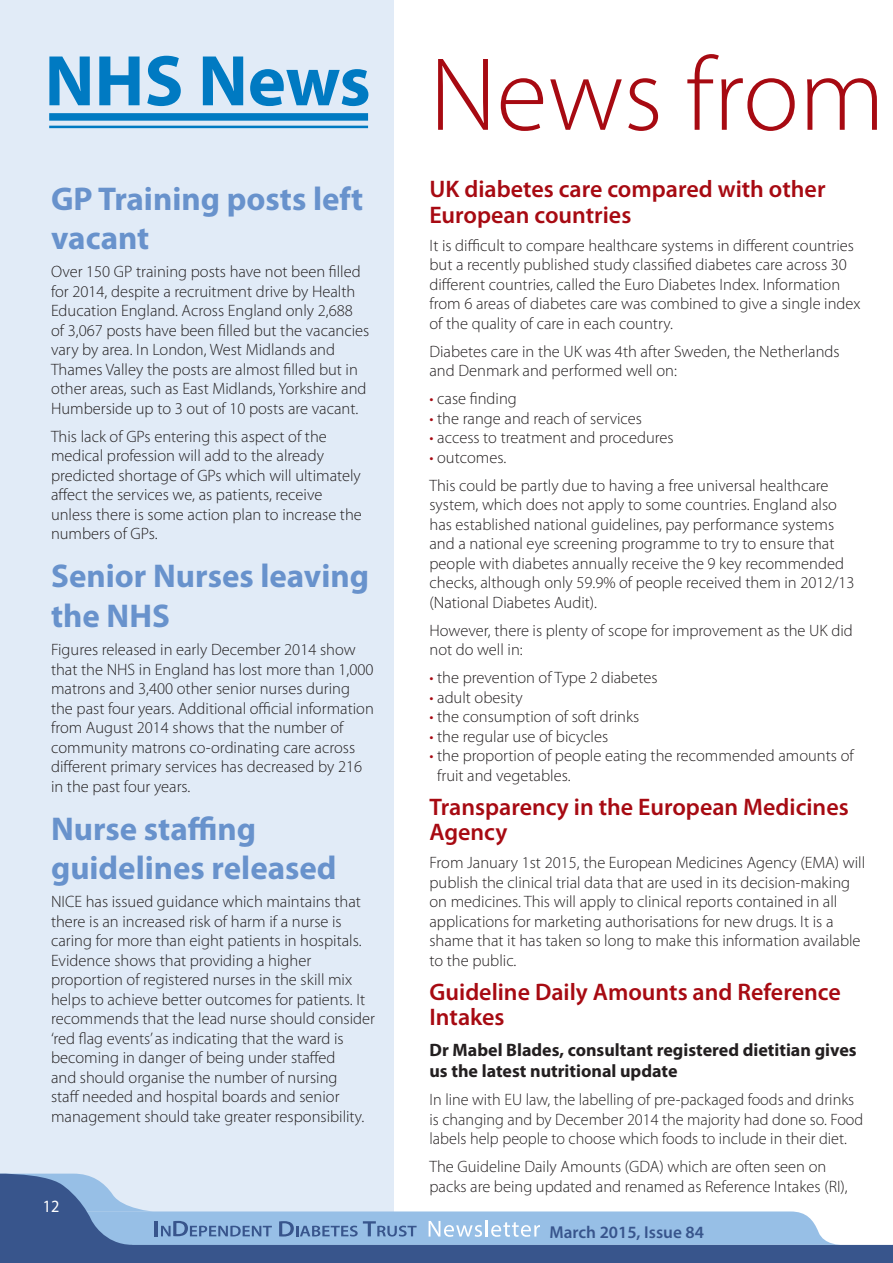
<style>
.page{position:relative;width:893px;height:1263px;background:#fff}
.page>*{position:absolute;margin:0;border:0;box-sizing:border-box;transform-origin:0 0}
.t1{font:300 105px "Myriad Pro";color:#a70a12}
.t2{font:700 72.3px "Myriad Pro";letter-spacing:-.005em;color:#007ac2}
.t3{font:700 33px/39.6px "Myriad Pro";color:#6892cc}
.t4{font:600 24px/25.5px "Myriad Pro";color:#a70a12}
.t5{font:700 18px/21.6px "Myriad Pro";color:#231f20}
.t6{font:600 17.25px "Myriad Pro";color:#38558c}
.t7{font:17.25px "Myriad Pro";color:#fff;scale:.94 1}
.t8{font:300 16.5px/19.5px "Myriad Pro";color:#231f20}
.s1{color:#a70a12}
</style>
<div class="page">
<div style="left:0;top:0;width:393px;height:1233px;background:#e1ebf7"></div>
<svg style="left:0;top:1171px;width:892px;height:92px;fill:#38558c"></svg>
<svg style="left:892px;top:1244px;width:1px;height:19px"></svg>
<svg style="left:0;top:1173px;width:841px;height:72px"></svg>
<div style="left:49px;top:113px;width:319px;height:8px;background:#007ac2"></div>
<hr style="left:49px;top:126px;width:319px;height:2px;background:#007ac2">
<h2 class="t2" style="left:45px;top:34px;width:327px">NHS News</h2>
<h3 class="t3" style="left:51px;top:178px;width:314px">GP Training posts left vacant</h3>
<p class="t8" style="left:51px;top:262px;width:320px">Over 150 GP training posts have not been filled for 2014, despite a recruitment drive by Health Education England. Across England only 2,688 of 3,067 posts have been filled but the vacancies vary by area. In London, West Midlands and Thames Valley the posts are almost filled but in other areas, such as East Midlands, Yorkshire and Humberside up to 3 out of 10 posts are vacant.</p>
<p class="t8" style="left:51px;top:426px;width:312px">This lack of GPs entering this aspect of the medical profession will add to the already predicted shortage of GPs which will ultimately affect the services we, as patients, receive unless there is some action plan to increase the numbers of GPs.</p>
<h3 class="t3" style="left:51px;top:555px;width:320px">Senior Nurses leaving the NHS</h3>
<p class="t8" style="left:51px;top:640px;width:324px">Figures released in early December 2014 show that the NHS in England has lost more than 1,000 matrons and 3,400 other senior nurses during the past four years. Additional official information from August 2014 shows that the number of community matrons co-ordinating care across different primary services has decreased by 216 in the past four years.</p>
<h3 class="t3" style="left:51px;top:808px;width:287px">Nurse staffing guidelines released</h3>
<p class="t8" style="left:51px;top:892px;width:326px">NICE has issued guidance which maintains that there is an increased risk of harm if a nurse is caring for more than eight patients in hospitals.<br>Evidence shows that providing a higher proportion of registered nurses in the skill mix helps to achieve better outcomes for patients. It recommends that the lead nurse should consider ‘red flag events’ as indicating that the ward is becoming in danger of being under staffed<br>and should organise the number of nursing<br>staff needed and hospital boards and senior management should take greater responsibility.</p>
<p class="t7" style="left:43px;top:1196px;width:19px">12</p>
<h1 class="t1" style="left:429px;top:32px;width:457px">News from</h1>
<h3 class="t4" style="left:429px;top:176px;width:398px">UK diabetes care compared with other<br>European countries</h3>
<p class="t8" style="left:429px;top:235px;width:433px">It is difficult to compare healthcare systems in different countries but a recently published study classified diabetes care across 30 different countries, called the Euro Diabetes Index. Information from 6 areas of diabetes care was combined to give a single index of the quality of care in each country.</p>
<p class="t8" style="left:429px;top:341px;width:412px">Diabetes care in the UK was 4th after Sweden, the Netherlands and Denmark and performed well on:</p>
<p class="t8" style="left:429px;top:389px;width:89px"><span class="s1">•</span> case finding</p>
<p class="t8" style="left:429px;top:408px;width:214px"><span class="s1">•</span> the range and reach of services</p>
<p class="t8" style="left:429px;top:428px;width:246px"><span class="s1">•</span> access to treatment and procedures</p>
<p class="t8" style="left:429px;top:443px;width:401px;line-height:28px"><span class="s1">•</span> outcomes.<br>This could be partly due to having a free universal healthcare</p>
<p class="t8" style="left:429px;top:495px;width:427px">system, which does not apply to some countries. England also has established national guidelines, pay performance systems and a national eye screening programme to try to ensure that people with diabetes annually receive the 9 key recommended checks, although only 59.9% of people received them in 2012/13 (National Diabetes Audit).</p>
<p class="t8" style="left:429px;top:620px;width:425px">However, there is plenty of scope for improvement as the UK did not do well in:</p>
<p class="t8" style="left:429px;top:668px;width:230px"><span class="s1">•</span> the prevention of Type 2 diabetes</p>
<p class="t8" style="left:429px;top:687px;width:95px"><span class="s1">•</span> adult obesity</p>
<p class="t8" style="left:429px;top:707px;width:211px"><span class="s1">•</span> the consumption of soft drinks</p>
<p class="t8" style="left:429px;top:726px;width:180px"><span class="s1">•</span> the regular use of bicycles</p>
<p class="t8" style="left:437px;top:746px;width:418px;text-indent:-8px"><span class="s1">•</span> the proportion of people eating the recommended amounts of fruit and vegetables.</p>
<h3 class="t4" style="left:429px;top:793px;width:421px">Transparency in the European Medicines<br>Agency</h3>
<p class="t8" style="left:429px;top:853px;width:437px">From January 1st 2015, the European Medicines Agency (EMA) will publish the clinical trial data that are used in its decision-making on medicines. This will apply to clinical reports contained in all applications for marketing authorisations for new drugs. It is a shame that it has taken so long to make this information available to the public.</p>
<h3 class="t4" style="left:429px;top:978px;width:413px">Guideline Daily Amounts and Reference<br>Intakes</h3>
<p class="t5" style="left:429px;top:1038px;width:429px">Dr Mabel Blades, consultant registered dietitian gives us the latest nutritional update</p>
<p class="t8" style="left:429px;top:1090px;width:435px">In line with EU law, the labelling of pre-packaged foods and drinks is changing and by December 2014 the majority had done so. Food labels help people to choose which foods to include in their diet.</p>
<p class="t8" style="left:429px;top:1157px;width:420px">The Guideline Daily Amounts (GDA) which are often seen on packs are being updated and renamed as Reference Intakes (RI),</p>
<p class="t6" style="left:549px;top:1221px;width:156px">March 2015, Issue 84</p>
</div>
